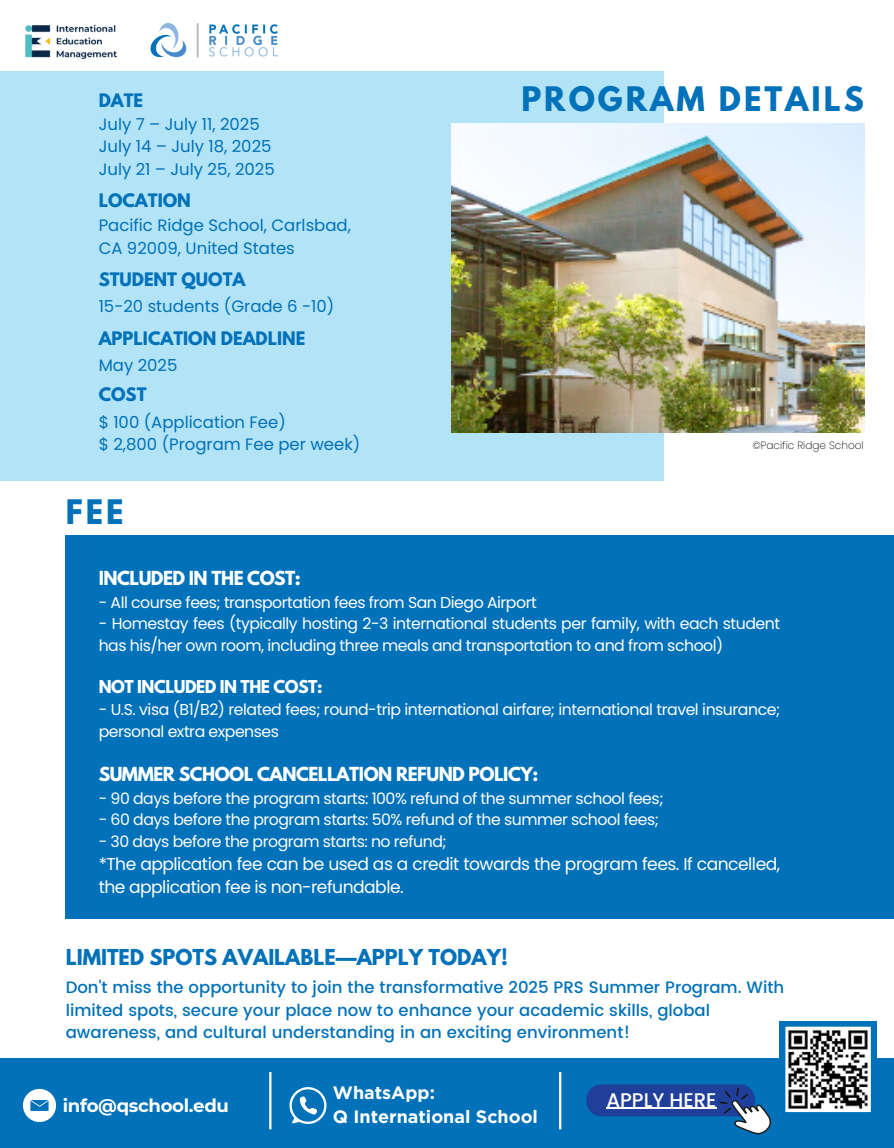
<style>
.page{position:relative;width:894px;height:1148px;background:#fff}
.page>*{position:absolute;margin:0;border:0;box-sizing:border-box;transform-origin:0 0}
.t1{font:700 30px "League Spartan";letter-spacing:.1em;color:#0171b9}
.t2{font:500 19.8px "Poppins";color:#fff}
.t3{font:700 19.5px "League Spartan";color:#0171b9}
.t4{font:700 18.15px "Montserrat";letter-spacing:-.02em;color:#fff}
.t5{font:700 18px/24.8px "Gotham";color:#fff}
.t6{font:17.1px/22.6px "Poppins";letter-spacing:-.03em;color:#fff}
.t7{font:700 17.1px "League Spartan";letter-spacing:-.03em;color:#fff}
.t8{font:500 16.5px/22.5px "Poppins";color:#0171b9}
.t9{font:16.5px "Poppins";color:#0171b9}
.t10{font:700 16.5px "League Spartan";color:#0171b9}
.t11{font:15.75px/21.6px "Poppins";letter-spacing:-.03em;color:#fff}
.t12{font:700 15.75px "League Spartan";letter-spacing:-.03em;color:#fff}
.t13{font:200 10.5px "Poppins";color:#000}
</style>
<div class="page">
<div style="left:65px;top:535px;width:828px;height:383px;background:#0171b9"></div>
<div style="left:0;top:71px;width:664px;height:409px;background:#b2e3f6"></div>
<img style="left:451px;top:123px;width:413px;height:309px">
<div style="left:0;top:1058px;width:893px;height:89px;background:#0171b9"></div>
<hr style="left:269px;top:1072px;width:2px;height:57px;background:#fff">
<hr style="left:559px;top:1072px;width:2px;height:57px;background:#fff">
<div style="left:586px;top:1084px;width:168px;height:32px;background:#1f3f9a;border-radius:15px"></div>
<svg style="left:719px;top:1088px;width:52px;height:46px"></svg>
<hr style="left:606px;top:1107px;width:110px;height:1px;background:#fff">
<svg style="left:779px;top:1021px;width:97px;height:92px"></svg>
<div style="left:23px;top:1088px;width:33px;height:33px;background:#fff;border-radius:50%"></div>
<svg style="left:30px;top:1100px;width:19px;height:10px"></svg>
<svg style="left:289px;top:1087px;width:37px;height:37px"></svg>
<img style="left:25px;top:24px;width:92px;height:36px">
<img style="left:150px;top:23px;width:128px;height:35px">
<h5 class="t10" style="left:99px;top:92px;width:46px">DATE</h5>
<p class="t9" style="left:99px;top:112px;width:162px">July 7 – July 11, 2025</p>
<h5 class="t9" style="left:99px;top:135px;width:174px">July 14 – July 18, 2025</h5>
<p class="t9" style="left:99px;top:157px;width:177px">July 21 – July 25, 2025</p>
<p class="t10" style="left:99px;top:192px;width:94px">LOCATION</p>
<p class="t9" style="left:99px;top:214px;width:254px">Pacific Ridge School, Carlsbad,</p>
<h1 class="t9" style="left:99px;top:236px;width:198px">CA 92009, United States</h1>
<p class="t10" style="left:99px;top:271px;width:148px">STUDENT QUOTA</p>
<p class="t9" style="left:99px;top:295px;width:237px">15-20 students (Grade 6 -10)</p>
<h1 class="t10" style="left:99px;top:330px;width:208px">APPLICATION DEADLINE</h1>
<p class="t9" style="left:99px;top:354px;width:80px">May 2025</p>
<p class="t10" style="left:99px;top:386px;width:49px">COST</p>
<p class="t9" style="left:99px;top:410px;width:189px">$ 100 (Application Fee)</p>
<p class="t9" style="left:99px;top:433px;width:263px">$ 2,800 (Program Fee per week)</p>
<p class="t1" style="left:66px;top:497px;width:59px">FEE</p>
<p class="t1" style="left:521px;top:84px;width:344px">PROGRAM DETAILS</p>
<p class="t13" style="left:752px;top:438px;width:113px">©Pacific Ridge School</p>
<p class="t7" style="left:99px;top:569px;width:204px">INCLUDED IN THE COST:</p>
<p class="t11" style="left:99px;top:591px;width:439px">- All course fees; transportation fees from San Diego Airport</p>
<h5 class="t11" style="left:99px;top:613px;width:682px">- Homestay fees (typically hosting 2-3 international students per family, with each student has his/her own room, including three meals and transportation to and from school)</h5>
<p class="t12" style="left:99px;top:678px;width:225px">NOT INCLUDED IN THE COST:</p>
<p class="t11" style="left:99px;top:699px;width:682px">- U.S. visa (B1/B2) related fees; round-trip international airfare; international travel insurance; personal extra expenses</p>
<p class="t7" style="left:99px;top:765px;width:441px">SUMMER SCHOOL CANCELLATION REFUND POLICY:</p>
<h5 class="t11" style="left:99px;top:787px;width:566px">- 90 days before the program starts: 100% refund of the summer school fees;</h5>
<p class="t11" style="left:99px;top:809px;width:561px">- 60 days before the program starts: 50% refund of the summer school fees;</p>
<p class="t11" style="left:99px;top:830px;width:349px">- 30 days before the program starts: no refund;</p>
<h5 class="t6" style="left:99px;top:853px;width:682px">*The application fee can be used as a credit towards the program fees. If cancelled, the application fee is non-refundable.</h5>
<p class="t3" style="left:66px;top:947px;width:443px">LIMITED SPOTS AVAILABLE—APPLY TODAY!</p>
<p class="t8" style="left:66px;top:976px;width:719px">Don't miss the opportunity to join the transformative 2025 PRS Summer Program. With limited spots, secure your place now to enhance your academic skills, global awareness, and cultural understanding in an exciting environment!</p>
<h2 class="t4" style="left:63px;top:1094px;width:167px">info@qschool.edu</h2>
<h6 class="t5" style="left:333px;top:1080px;width:206px">WhatsApp:<br>Q International School</h6>
<p class="t2" style="left:606px;top:1085px;width:112px">APPLY HERE</p>
</div>
